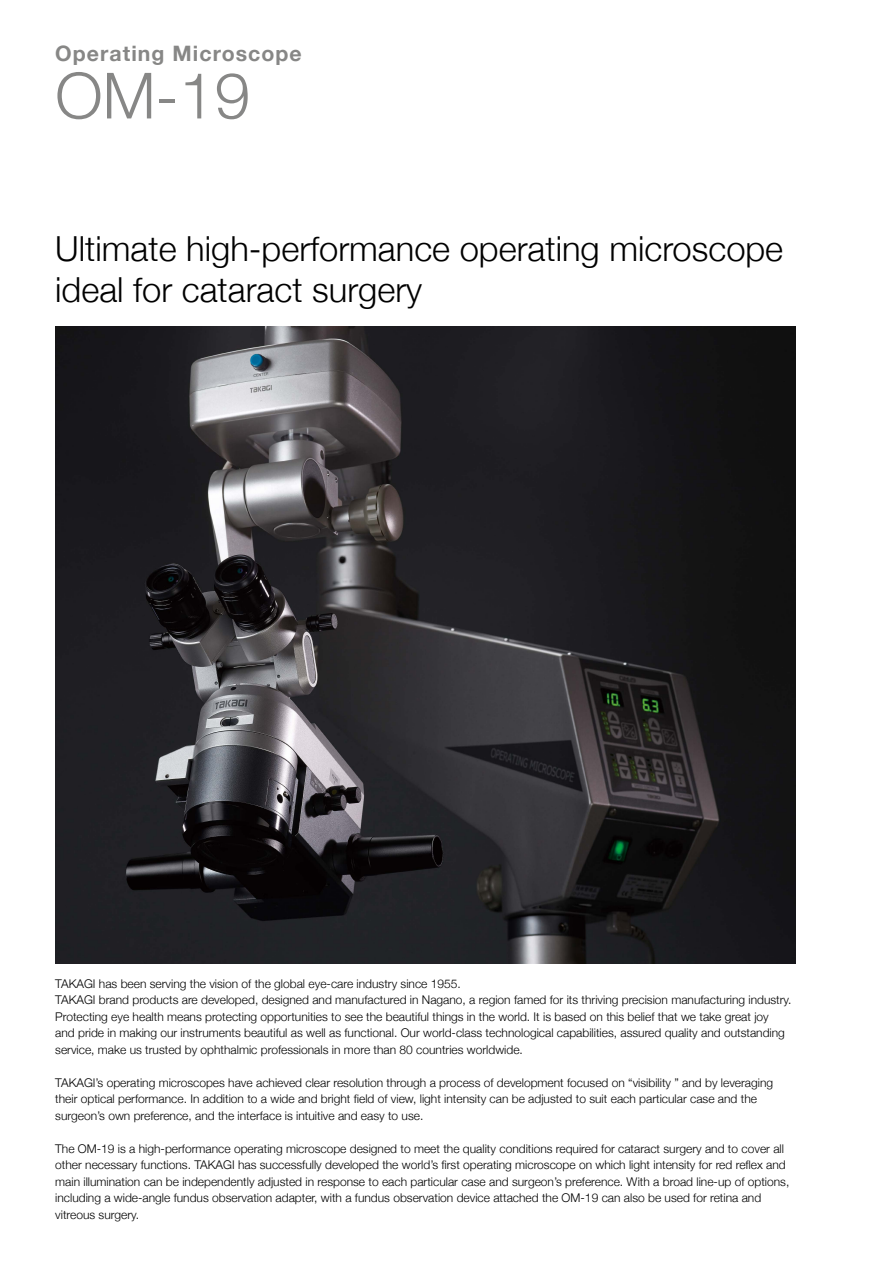
<style>
.page{position:relative;width:893px;height:1263px;background:#fff}
.page>*{position:absolute;margin:0;border:0;box-sizing:border-box;transform-origin:0 0}
.t1{font:300 63.75px "Helvetica Neue";color:#878786}
.t2{font:300 34.5px/40.5px "Helvetica Neue";color:#000}
.t3{font:700 21.3px "Helvetica Neue";letter-spacing:.05em;color:#878786}
.t4{font:300 12px/16.5px "Helvetica Neue";color:#000}
</style>
<div class="page">
<img style="left:55px;top:326px;width:740px;height:637px">
<h3 class="t3" style="left:55px;top:36px;width:248px">Operating Microscope</h3>
<h1 class="t1" style="left:55px;top:57px;width:196px">OM-19</h1>
<h2 class="t2" style="left:55px;top:228px;width:729px">Ultimate high-performance operating microscope ideal for cataract surgery</h2>
<p class="t4" style="left:55px;top:975px;width:738px">TAKAGI has been serving the vision of the global eye-care industry since 1955.<br>TAKAGI brand products are developed, designed and manufactured in Nagano, a region famed for its thriving precision manufacturing industry.<br>Protecting eye health means protecting opportunities to see the beautiful things in the world. It is based on this belief that we take great joy<br>and pride in making our instruments beautiful as well as functional. Our world-class technological capabilities, assured quality and outstanding service, make us trusted by ophthalmic professionals in more than 80 countries worldwide.</p>
<p class="t4" style="left:55px;top:1074px;width:719px">TAKAGI’s operating microscopes have achieved clear resolution through a process of development focused on “visibility ” and by leveraging their optical performance. In addition to a wide and bright field of view, light intensity can be adjusted to suit each particular case and the surgeon’s own preference, and the interface is intuitive and easy to use.</p>
<p class="t4" style="left:55px;top:1140px;width:736px">The OM-19 is a high-performance operating microscope designed to meet the quality conditions required for cataract surgery and to cover all other necessary functions. TAKAGI has successfully developed the world’s first operating microscope on which light intensity for red reflex and main illumination can be independently adjusted in response to each particular case and surgeon’s preference. With a broad line-up of options, including a wide-angle fundus observation adapter, with a fundus observation device attached the OM-19 can also be used for retina and vitreous surgery.</p>
</div>
